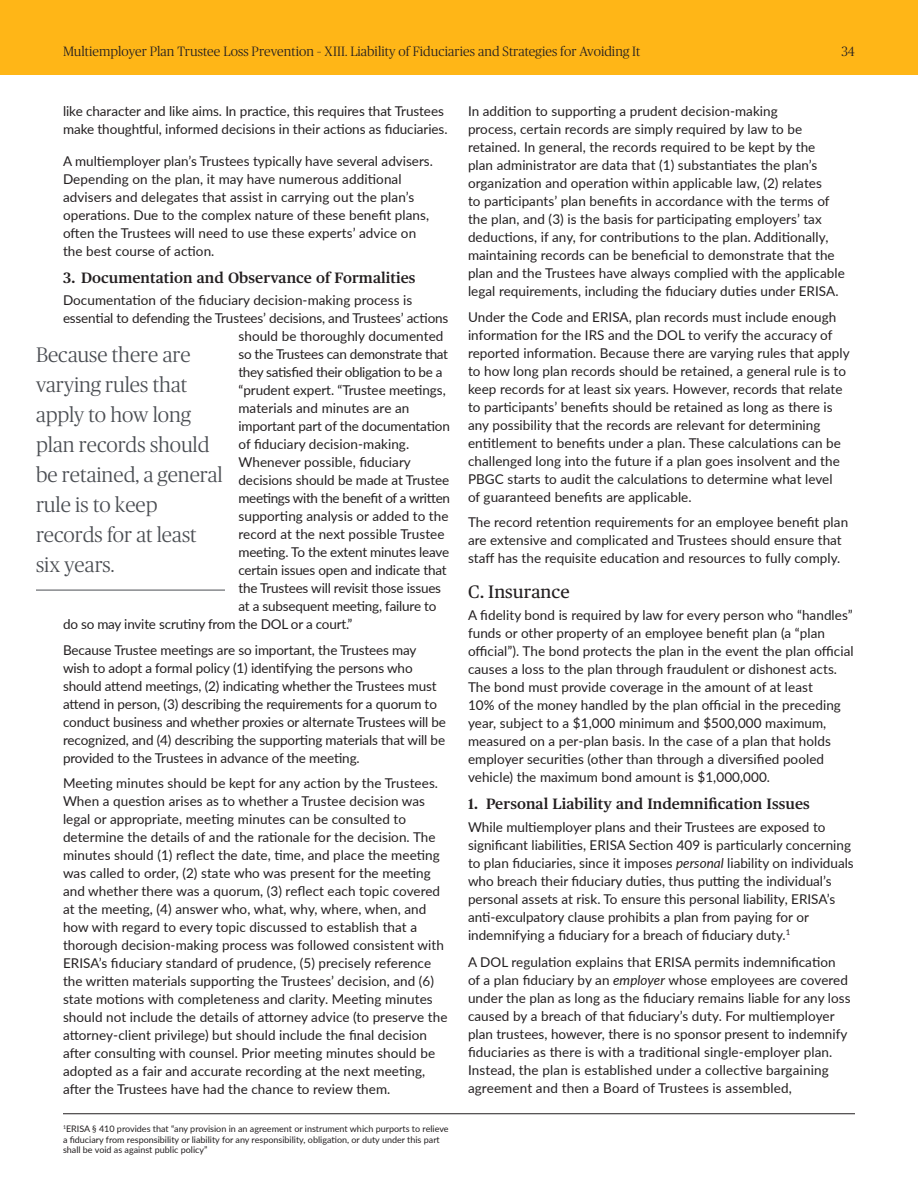
<style>
.page{position:relative;width:918px;height:1188px;background:#fff}
.page>*{position:absolute;margin:0;border:0;box-sizing:border-box;transform-origin:0 0}
.t1{font:300 21px/30px "Publico Headline";color:#4b4e53}
.Subhead_1{font:18px "Publico Text";letter-spacing:.005em;color:#231f20}
.Subhead_2{font:600 15px "Publico Text";letter-spacing:.005em;color:#231f20}
.Paragraph_1{font:13.5px/18px "Lato";letter-spacing:.005em;color:#231f20}
.Paragraph_1-2{font:13.5px "Lato";letter-spacing:-.015em;color:#231f20}
.t2{font:300 13.5px "Publico Headline";letter-spacing:.005em;color:#231f20}
.Paragraph_1-3{font:13.5px "Lato";letter-spacing:-.025em;color:#231f20}
.Paragraph_1-4{font:13.5px "Lato";letter-spacing:-.02em;color:#231f20}
.t3{font:9px/10.5px "Lato";color:#231f20}
.s1{font-style:italic}
</style>
<div class="page">
<hr style="left:63px;top:1113px;width:792px;height:1px;background:#231f20">
<div style="left:0;top:0;width:918px;height:74px;background:#ffb617"></div>
<hr style="left:36px;top:590px;width:189px;height:1px;background:#4b4e53">
<p class="t2" style="left:63px;top:42px;width:579px">Multiemployer Plan Trustee Loss Prevention – XIII. Liability of Fiduciaries and Strategies for Avoiding It</p>
<p class="t2" style="left:841px;top:42px;width:15px">34</p>
<p class="Paragraph_1" style="left:63px;top:102px;width:386px">like character and like aims. In practice, this requires that Trustees make thoughtful, informed decisions in their actions as fiduciaries.</p>
<p class="Paragraph_1" style="left:63px;top:151px;width:371px">A multiemployer plan’s Trustees typically have several advisers.<br>Depending on the plan, it may have numerous additional advisers and delegates that assist in carrying out the plan’s operations. Due to the complex nature of these benefit plans, often the Trustees will need to use these experts’ advice on the best course of action.</p>
<p class="Subhead_2" style="left:63px;top:266px;width:354px">3. Documentation and Observance of Formalities</p>
<p class="Paragraph_1" style="left:63px;top:291px;width:351px">Documentation of the fiduciary decision-making process is</p>
<p class="Paragraph_1" style="left:63px;top:309px;width:387px">essential to defending the Trustees’ decisions, and Trustees’ actions</p>
<p class="Paragraph_1" style="left:238px;top:327px;width:206px">should be thoroughly documented</p>
<p class="Paragraph_1-4" style="left:238px;top:345px;width:211px">so the Trustees can demonstrate that</p>
<p class="Paragraph_1-3" style="left:238px;top:363px;width:205px">they satisfied their obligation to be a</p>
<p class="Paragraph_1" style="left:238px;top:381px;width:209px">“prudent expert. “Trustee meetings,</p>
<p class="Paragraph_1" style="left:238px;top:399px;width:172px">materials and minutes are an</p>
<p class="Paragraph_1" style="left:238px;top:417px;width:213px">important part of the documentation</p>
<p class="Paragraph_1" style="left:238px;top:435px;width:172px">of fiduciary decision-making.</p>
<p class="Paragraph_1" style="left:238px;top:453px;width:174px">Whenever possible, fiduciary</p>
<p class="Paragraph_1" style="left:238px;top:471px;width:212px">decisions should be made at Trustee</p>
<p class="Paragraph_1-3" style="left:238px;top:489px;width:213px">meetings with the benefit of a written</p>
<p class="Paragraph_1" style="left:238px;top:507px;width:212px">supporting analysis or added to the</p>
<p class="Paragraph_1" style="left:238px;top:525px;width:208px">record at the next possible Trustee</p>
<p class="Paragraph_1-2" style="left:238px;top:543px;width:212px">meeting. To the extent minutes leave</p>
<p class="Paragraph_1-2" style="left:238px;top:561px;width:210px">certain issues open and indicate that</p>
<p class="Paragraph_1-2" style="left:238px;top:579px;width:204px">the Trustees will revisit those issues</p>
<p class="Paragraph_1-2" style="left:238px;top:597px;width:199px">at a subsequent meeting, failure to</p>
<p class="Paragraph_1-2" style="left:63px;top:615px;width:291px">do so may invite scrutiny from the DOL or a court.”</p>
<p class="Paragraph_1" style="left:63px;top:640px;width:385px">Because Trustee meetings are so important, the Trustees may wish to adopt a formal policy (1) identifying the persons who should attend meetings, (2) indicating whether the Trustees must attend in person, (3) describing the requirements for a quorum to conduct business and whether proxies or alternate Trustees will be recognized, and (4) describing the supporting materials that will be provided to the Trustees in advance of the meeting.</p>
<p class="Paragraph_1" style="left:63px;top:774px;width:386px">Meeting minutes should be kept for any action by the Trustees.<br>When a question arises as to whether a Trustee decision was legal or appropriate, meeting minutes can be consulted to determine the details of and the rationale for the decision. The minutes should (1) reflect the date, time, and place the meeting was called to order, (2) state who was present for the meeting and whether there was a quorum, (3) reflect each topic covered at the meeting, (4) answer who, what, why, where, when, and how with regard to every topic discussed to establish that a thorough decision-making process was followed consistent with ERISA’s fiduciary standard of prudence, (5) precisely reference the written materials supporting the Trustees’ decision, and (6) state motions with completeness and clarity. Meeting minutes should not include the details of attorney advice (to preserve the attorney-client privilege) but should include the final decision after consulting with counsel. Prior meeting minutes should be adopted as a fair and accurate recording at the next meeting, after the Trustees have had the chance to review them.</p>
<p class="t1" style="left:36px;top:338px;width:188px">Because there are varying rules that apply to how long plan records should be retained, a general rule is to keep records for at least six years.</p>
<p class="t3" style="left:63px;top:1123px;width:387px"><sup>1</sup>ERISA § 410 provides that “any provision in an agreement or instrument which purports to relieve a fiduciary from responsibility or liability for any responsibility, obligation, or duty under this part shall be void as against public policy”</p>
<p class="Paragraph_1" style="left:468px;top:102px;width:378px">In addition to supporting a prudent decision-making<br>process, certain records are simply required by law to be retained. In general, the records required to be kept by the<br>plan administrator are data that (1) substantiates the plan’s organization and operation within applicable law, (2) relates<br>to participants’ plan benefits in accordance with the terms of the plan, and (3) is the basis for participating employers’ tax deductions, if any, for contributions to the plan. Additionally, maintaining records can be beneficial to demonstrate that the plan and the Trustees have always complied with the applicable legal requirements, including the fiduciary duties under ERISA.</p>
<p class="Paragraph_1" style="left:468px;top:307px;width:383px">Under the Code and ERISA, plan records must include enough information for the IRS and the DOL to verify the accuracy of reported information. Because there are varying rules that apply to how long plan records should be retained, a general rule is to keep records for at least six years. However, records that relate to participants’ benefits should be retained as long as there is any possibility that the records are relevant for determining entitlement to benefits under a plan. These calculations can be challenged long into the future if a plan goes insolvent and the PBGC starts to audit the calculations to determine what level<br>of guaranteed benefits are applicable.</p>
<p class="Paragraph_1" style="left:468px;top:513px;width:382px">The record retention requirements for an employee benefit plan are extensive and complicated and Trustees should ensure that staff has the requisite education and resources to fully comply.</p>
<p class="Subhead_1" style="left:468px;top:578px;width:103px">C. Insurance</p>
<p class="Paragraph_1" style="left:468px;top:606px;width:387px">A fidelity bond is required by law for every person who “handles” funds or other property of an employee benefit plan (a “plan official”). The bond protects the plan in the event the plan official causes a loss to the plan through fraudulent or dishonest acts.<br>The bond must provide coverage in the amount of at least<br>10% of the money handled by the plan official in the preceding year, subject to a $1,000 minimum and $500,000 maximum, measured on a per-plan basis. In the case of a plan that holds employer securities (other than through a diversified pooled vehicle) the maximum bond amount is $1,000,000.</p>
<p class="Subhead_2" style="left:468px;top:793px;width:343px">1. Personal Liability and Indemnification Issues</p>
<p class="Paragraph_1" style="left:468px;top:817px;width:387px">While multiemployer plans and their Trustees are exposed to significant liabilities, ERISA Section 409 is particularly concerning to plan fiduciaries, since it imposes <span class="s1">personal</span> liability on individuals who breach their fiduciary duties, thus putting the individual’s personal assets at risk. To ensure this personal liability, ERISA’s anti-exculpatory clause prohibits a plan from paying for or indemnifying a fiduciary for a breach of fiduciary duty.<sup>1</sup></p>
<p class="Paragraph_1" style="left:468px;top:952px;width:384px">A DOL regulation explains that ERISA permits indemnification of a plan fiduciary by an <span class="s1">employer</span> whose employees are covered under the plan as long as the fiduciary remains liable for any loss caused by a breach of that fiduciary’s duty. For multiemployer plan trustees, however, there is no sponsor present to indemnify fiduciaries as there is with a traditional single-employer plan.<br>Instead, the plan is established under a collective bargaining agreement and then a Board of Trustees is assembled,</p>
</div>
